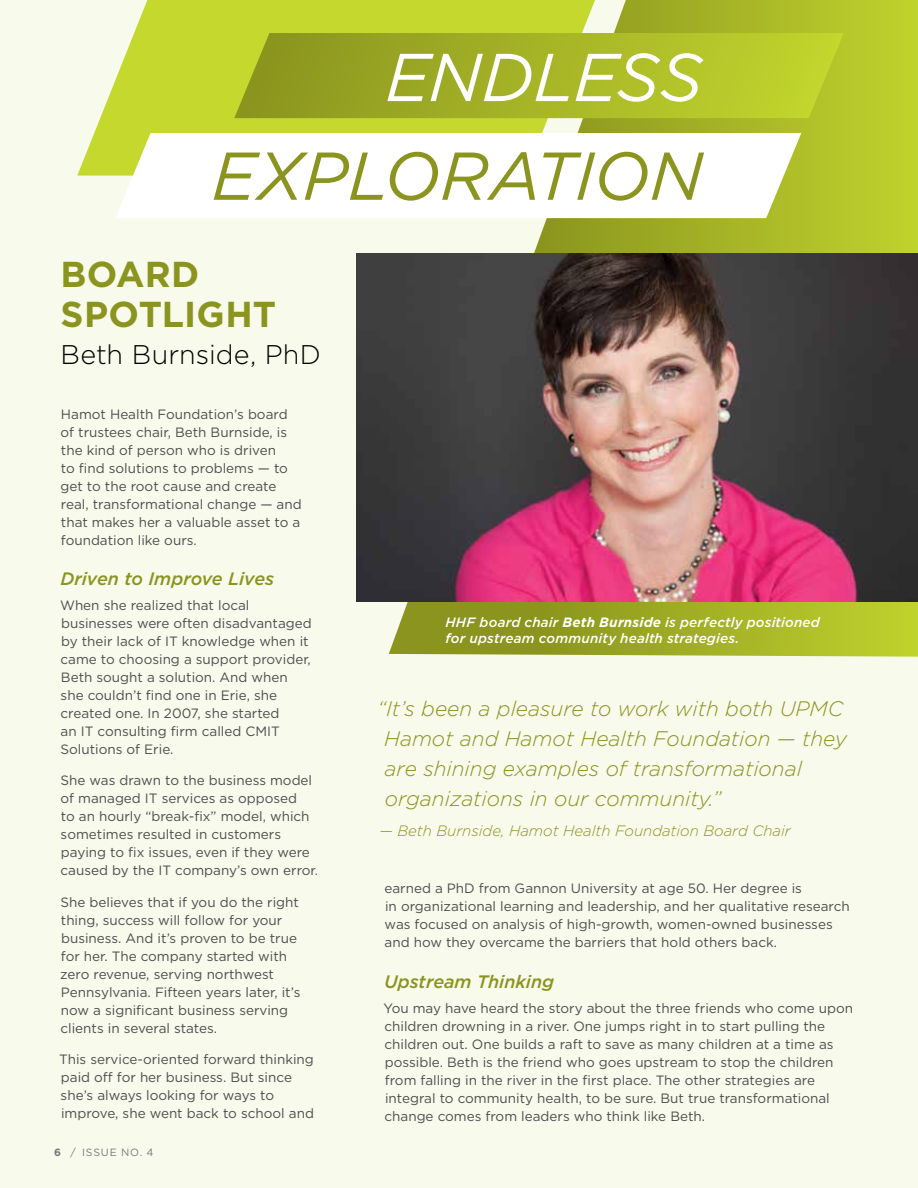
<style>
.page{position:relative;width:918px;height:1188px;background:#f8faec}
.page>*{position:absolute;margin:0;border:0;box-sizing:border-box;transform-origin:0 0}
.t1{font:italic 67.5px "Gotham";letter-spacing:-.01em;color:#8a941e}
.t2{font:italic 67.5px "Gotham";letter-spacing:-.01em;color:#fff}
.t3{font:700 36px/39.6px "Gotham";letter-spacing:.005em;color:#8a941e}
.t4{font:300 27px "Gotham";color:#000}
.t5{font:italic 300 21px/30px "Gotham";color:#8a941e}
.t6{font:italic 500 18px "Gotham";color:#8a941e}
.t7{font:italic 300 15px "Gotham";color:#8a941e}
.t8{font:13.5px/18px "Gotham";color:#4d4d4f}
.t9{font:italic 500 13.5px/16.2px "Gotham";letter-spacing:.015em;color:#fff}
.t10{font:10.5px "Gotham";letter-spacing:.08em;color:#77787b}
.s1{font-weight:700}
</style>
<div class="page">
<svg style="left:77px;top:0;width:312px;height:176px;fill:#c4d82e"></svg>
<svg style="left:389px;top:0;width:529px;height:657px;background:#b1bf39"></svg>
<img style="left:356px;top:254px;width:562px;height:348px">
<svg style="left:234px;top:33px;width:610px;height:85px;background:#a7b526"></svg>
<div style="left:115px;top:133px;width:686px;height:85px;background:#fff"></div>
<h1 class="t2" style="left:385px;top:34px;width:319px">ENDLESS</h1>
<h1 class="t1" style="left:212px;top:133px;width:493px">EXPLORATION</h1>
<h2 class="t3" style="left:60px;top:254px;width:217px">BOARD<br>SPOTLIGHT</h2>
<h3 class="t4" style="left:60px;top:337px;width:262px">Beth Burnside, PhD</h3>
<p class="t8" style="left:60px;top:404px;width:243px">Hamot Health Foundation’s board of trustees chair, Beth Burnside, is the kind of person who is driven<br>to find solutions to problems — to get to the root cause and create real, transformational change — and that makes her a valuable asset to a foundation like ours.</p>
<h3 class="t6" style="left:60px;top:567px;width:215px">Driven to Improve Lives</h3>
<p class="t8" style="left:60px;top:596px;width:253px">When she realized that local businesses were often disadvantaged by their lack of IT knowledge when it came to choosing a support provider,<br>Beth sought a solution. And when she couldn’t find one in Erie, she created one. In 2007, she started<br>an IT consulting firm called CMIT<br>Solutions of Erie.</p>
<p class="t8" style="left:61px;top:771px;width:259px">She was drawn to the business model of managed IT services as opposed<br>to an hourly “break-fix” model, which sometimes resulted in customers paying to fix issues, even if they were caused by the IT company’s own error.</p>
<p class="t8" style="left:60px;top:893px;width:242px">She believes that if you do the right thing, success will follow for your business. And it’s proven to be true for her. The company started with zero revenue, serving northwest Pennsylvania. Fifteen years later, it’s now a significant business serving clients in several states.</p>
<p class="t8" style="left:59px;top:1050px;width:256px">This service-oriented forward thinking paid off for her business. But since she’s always looking for ways to improve, she went back to school and</p>
<p class="t10" style="left:54px;top:1145px;width:101px"><span class="s1">6</span> / ISSUE NO. 4</p>
<p class="t9" style="left:445px;top:614px;width:376px">HHF board chair <span class="s1">Beth Burnside</span> is perfectly positioned for upstream community health strategies.</p>
<h3 class="t5" style="left:384px;top:693px;width:465px;text-indent:-7px">“It’s been a pleasure to work with both UPMC Hamot and Hamot Health Foundation — they are shining examples of transformational organizations in our community.”</h3>
<p class="t7" style="left:379px;top:822px;width:413px">— Beth Burnside, Hamot Health Foundation Board Chair</p>
<p class="t8" style="left:385px;top:879px;width:467px">earned a PhD from Gannon University at age 50. Her degree is<br>in organizational learning and leadership, and her qualitative research was focused on analysis of high-growth, women-owned businesses and how they overcame the barriers that hold others back.</p>
<h3 class="t6" style="left:384px;top:970px;width:172px">Upstream Thinking</h3>
<p class="t8" style="left:384px;top:999px;width:471px">You may have heard the story about the three friends who come upon children drowning in a river. One jumps right in to start pulling the children out. One builds a raft to save as many children at a time as possible. Beth is the friend who goes upstream to stop the children from falling in the river in the first place. The other strategies are integral to community health, to be sure. But true transformational change comes from leaders who think like Beth.</p>
</div>
